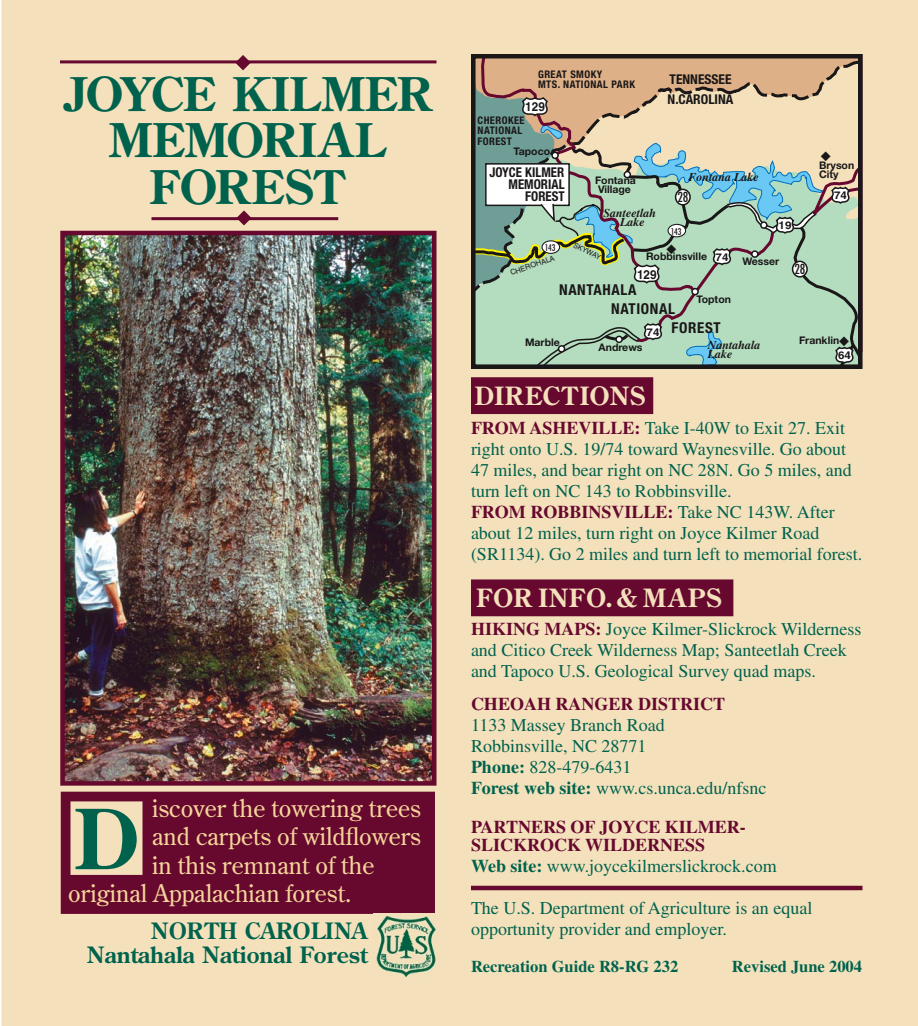
<style>
.page{position:relative;width:918px;height:1026px;background:#fff}
.page>*{position:absolute;margin:0;border:0;box-sizing:border-box;transform-origin:0 0}
.t1{font:700 82.5px "Century Old Style Std";color:#00624d}
.t2{font:47.1px "Century Oldstyle ICG Bold";letter-spacing:-.05em;color:#00624d}
.t3{font:47.1px "Century Oldstyle ICG Bold";letter-spacing:-.03em;color:#00624d}
.Heading_1{font:25.5px "Century Oldstyle ICG Bold";color:#f4e1bc}
.t4{font:24px "Century Old Style Std";color:#f4d499}
.t5{font:700 22.5px "Century Old Style Std";color:#00624d}
.t6{font:18px/21px "Times";color:#00624d}
.t7{font:700 18px "Times";color:#67082f}
.t8{font:700 16.5px "Times";color:#00624d}
.t9{font:700 condensed 15px/19px "Helvetica Neue";letter-spacing:.045em;color:#1a1718}
.t10{font:700 condensed 13.5px/12px "Helvetica Neue";color:#1a1718;text-align:right;scale:.95 1}
.t11{font:700 condensed 13.5px/20px "Helvetica Neue";color:#1a1718}
.t12{font:500 condensed 13.5px "Futura";color:#1a1718}
.t13{font:700 12.45px "Helvetica";color:#1a1718;scale:.94 1}
.t14{font:italic 700 12px/9.8px "Times";color:#1a1718}
.t15{font:700 10.65px "Helvetica";color:#1a1718;scale:1.08 1}
.t16{font:700 10.5px/9px "Helvetica Neue";color:#1a1718}
.t17{font:700 condensed 10.5px/10.5px "Helvetica Neue";letter-spacing:.045em;color:#1a1718}
.t18{font:500 condensed 9px "Futura";letter-spacing:-.03em;color:#1a1718}
.t19{font:7.5px "Helvetica";color:#1a1718}
.t20{font:7.5px "Helvetica";color:#1a1718;scale:.95 1}
.s1{font-size:25.5px}
.s2{font-weight:700;color:#67082f}
.s3{font-weight:700}
</style>
<div class="page">
<div style="left:2px;top:0;width:916px;height:1026px;background:#f4e1bc"></div>
<div style="left:476px;top:295px;width:381px;height:69px;background:#b3ddbe"></div>
<svg style="left:643px;top:322px;width:20px;height:19px"></svg>
<div style="left:558px;top:345px;width:7px;height:8px;border:2px solid #1a1718;border-radius:50%"></div>
<div style="left:615px;top:336px;width:8px;height:7px;border:2px solid #1a1718;border-radius:50%"></div>
<div style="left:471px;top:54px;width:391px;height:315px;border:4px solid #1a1718"></div>
<div style="left:472px;top:378px;width:180px;height:35px;background:#67082f"></div>
<div style="left:471px;top:377px;width:182px;height:37px;border:2px solid #67082f"></div>
<div style="left:472px;top:580px;width:261px;height:36px;background:#67082f"></div>
<div style="left:471px;top:579px;width:262px;height:37px;border:2px solid #67082f"></div>
<hr style="left:471px;top:886px;width:391px;height:4px;background:#67082f">
<hr style="left:60px;top:60px;width:376px;height:3px;background:#67082f">
<hr style="left:152px;top:217px;width:186px;height:3px;background:#67082f">
<div style="left:62px;top:792px;width:372px;height:121px;background:#67082f"></div>
<div style="left:61px;top:792px;width:374px;height:122px;border:2px solid #67082f"></div>
<div style="left:71px;top:802px;width:71px;height:72px;background:#f4e1bc"></div>
<div style="left:70px;top:801px;width:72px;height:74px;border:2px solid #f4e1bc"></div>
<img style="left:373px;top:913px;width:66px;height:64px">
<img style="left:65px;top:236px;width:367px;height:545px">
<div style="left:60px;top:231px;width:377px;height:555px;border:4px solid #67082f"></div>
<svg style="left:835px;top:336px;width:19px;height:29px"></svg>
<svg style="left:473px;top:54px;width:388px;height:241px;background:#b5bea6"></svg>
<svg style="left:234px;top:53px;width:18px;height:19px"></svg>
<svg style="left:235px;top:209px;width:18px;height:18px"></svg>
<p class="t2" style="left:62px;top:62px;width:374px">JOYCE KILMER</p>
<p class="t3" style="left:108px;top:109px;width:282px">MEMORIAL</p>
<p class="t2" style="left:149px;top:155px;width:200px">FOREST</p>
<p class="t4" style="left:152px;top:792px;width:270px">iscover the towering trees</p>
<p class="t4" style="left:152px;top:821px;width:270px">and carpets of wildflowers</p>
<p class="t4" style="left:152px;top:849px;width:224px">in this remnant of the</p>
<p class="t4" style="left:68px;top:878px;width:285px">original Appalachian forest<span class="s1">.</span></p>
<p class="t1" style="left:74px;top:785px;width:68px">D</p>
<p class="t5" style="left:151px;top:916px;width:218px">NORTH CAROLINA</p>
<p class="t5" style="left:87px;top:940px;width:282px">Nantahala National Forest</p>
<p class="t17" style="left:538px;top:69px;width:99px">GREAT SMOKY<br>MTS. NATIONAL PARK</p>
<p class="t13" style="left:525px;top:99px;width:22px">129</p>
<p class="t17" style="left:478px;top:115px;width:49px">CHEROKEE<br>NATIONAL<br>FOREST</p>
<p class="t16" style="left:514px;top:147px;width:38px">Tapoco</p>
<p class="t10" style="left:489px;top:166px;width:81px">JOYCE KILMER<br>MEMORIAL<br>FOREST</p>
<p class="t16" style="left:595px;top:176px;width:42px">Fontana<br>Village</p>
<p class="t14" style="left:604px;top:208px;width:54px">Santeetlah</p>
<p class="t14" style="left:620px;top:217px;width:26px">Lake</p>
<p class="t11" style="left:668px;top:69px;width:67px">TENNESSEE<br>N.CAROLINA</p>
<p class="t14" style="left:688px;top:172px;width:72px">Fontana Lake</p>
<p class="t12" style="left:677px;top:188px;width:13px">28</p>
<p class="t18" style="left:671px;top:226px;width:12px">143</p>
<p class="t15" style="left:779px;top:219px;width:13px">19</p>
<p class="t18" style="left:545px;top:242px;width:12px">143</p>
<p class="t19" style="left:509px;top:269px;width:48px;rotate:-19deg">CHEROHALA</p>
<p class="t20" style="left:576px;top:241px;width:33px;rotate:26deg">SKYWAY</p>
<p class="t16" style="left:646px;top:252px;width:63px">Robbinsville</p>
<p class="t13" style="left:637px;top:267px;width:22px">129</p>
<p class="t15" style="left:716px;top:251px;width:13px">74</p>
<p class="t16" style="left:743px;top:256px;width:38px">Wesser</p>
<p class="t12" style="left:794px;top:260px;width:13px">28</p>
<p class="t16" style="left:819px;top:160px;width:37px">Bryson<br>City</p>
<p class="t15" style="left:834px;top:189px;width:13px">74</p>
<p class="t9" style="left:559px;top:280px;width:79px">NANTAHALA</p>
<p class="t16" style="left:697px;top:294px;width:36px">Topton</p>
<p class="t9" style="left:672px;top:299px;width:51px;text-indent:-60px">NATIONAL<br>FOREST</p>
<p class="t15" style="left:647px;top:326px;width:13px">74</p>
<p class="t16" style="left:525px;top:338px;width:36px">Marble</p>
<p class="t16" style="left:599px;top:343px;width:45px">Andrews</p>
<p class="t14" style="left:708px;top:340px;width:54px">Nantahala<br>Lake</p>
<p class="t16" style="left:799px;top:336px;width:42px">Franklin</p>
<p class="t15" style="left:838px;top:349px;width:13px">64</p>
<p class="Heading_1" style="left:475px;top:379px;width:173px">DIRECTIONS</p>
<p class="t6" style="left:471px;top:417px;width:382px"><span class="s2">FROM ASHEVILLE:</span> Take I-40W to Exit 27. Exit right onto U.S. 19/74 toward Waynesville. Go about 47 miles, and bear right on NC 28N. Go 5 miles, and turn left on NC 143 to Robbinsville.</p>
<p class="t6" style="left:471px;top:501px;width:393px"><span class="s2">FROM ROBBINSVILLE:</span> Take NC 143W. After about 12 miles, turn right on Joyce Kilmer Road (SR1134). Go 2 miles and turn left to memorial forest.</p>
<p class="Heading_1" style="left:476px;top:581px;width:247px">FOR INFO. &amp; MAPS</p>
<p class="t6" style="left:471px;top:618px;width:392px"><span class="s2">HIKING MAPS:</span> Joyce Kilmer-Slickrock Wilderness and Citico Creek Wilderness Map; Santeetlah Creek and Tapoco U.S. Geological Survey quad maps.</p>
<p class="t7" style="left:471px;top:693px;width:256px">CHEOAH RANGER DISTRICT</p>
<p class="t6" style="left:471px;top:714px;width:195px">1133 Massey Branch Road</p>
<p class="t6" style="left:471px;top:735px;width:177px">Robbinsville, NC 28771</p>
<p class="t6" style="left:471px;top:756px;width:162px"><span class="s3">Phone:</span> 828-479-6431</p>
<p class="t6" style="left:471px;top:777px;width:297px"><span class="s3">Forest web site:</span> www.cs.unca.edu/nfsnc</p>
<p class="t7" style="left:471px;top:816px;width:276px">PARTNERS OF JOYCE KILMER-</p>
<p class="t7" style="left:471px;top:834px;width:236px">SLICKROCK WILDERNESS</p>
<p class="t6" style="left:471px;top:855px;width:307px"><span class="s3">Web site:</span> www.joycekilmerslickrock.com</p>
<p class="t6" style="left:471px;top:897px;width:343px">The U.S. Department of Agriculture is an equal</p>
<p class="t6" style="left:471px;top:918px;width:257px">opportunity provider and employer.</p>
<p class="t8" style="left:471px;top:957px;width:209px">Recreation Guide R8-RG 232</p>
<p class="t8" style="left:732px;top:957px;width:132px">Revised June 2004</p>
</div>
